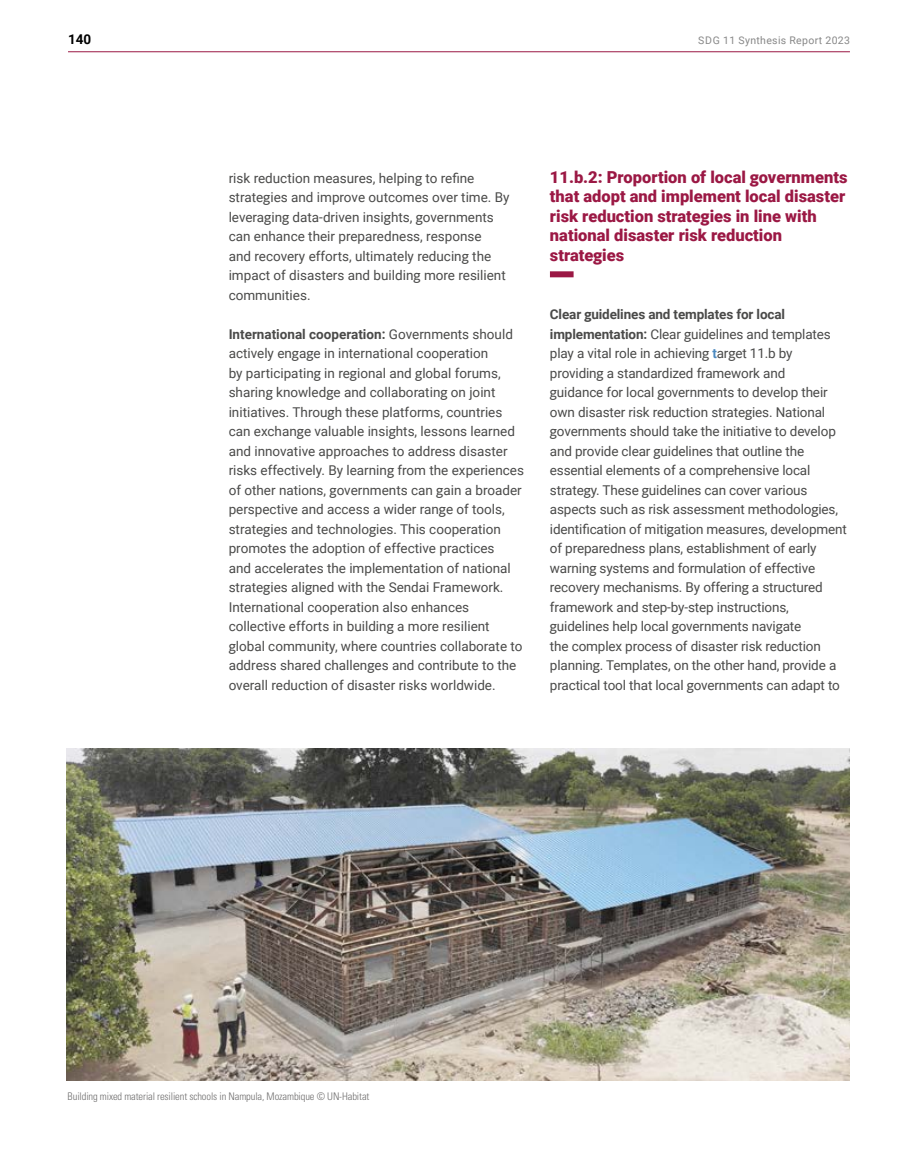
<style>
.page{position:relative;width:918px;height:1170px;background:#fff}
.page>*{position:absolute;margin:0;border:0;box-sizing:border-box;transform-origin:0 0}
.t1{font:900 16.5px/19.5px "Roboto";color:#9b1844}
.t2{font:13.5px/19.5px "Roboto";color:#4a4a49}
.t3{font:700 13.5px "Roboto";color:#000}
.t4{font:300 condensed 10.5px "Univers LT Std";letter-spacing:-.01em;color:#706f6f}
.t5{font:10.5px "Roboto";letter-spacing:.03em;color:#878787}
.s1{font-weight:700}
.s2{font-weight:700;color:#4d8ac0}
</style>
<div class="page">
<hr style="left:68px;top:51px;width:782px;height:1px;background:#9b1844">
<div style="left:550px;top:271px;width:24px;height:6px;background:#9b1844"></div>
<img style="left:67px;top:748px;width:783px;height:332px">
<p class="t3" style="left:68px;top:30px;width:25px">140</p>
<p class="t5" style="left:698px;top:33px;width:153px">SDG 11 Synthesis Report 2023</p>
<p class="t2" style="left:229px;top:167px;width:282px">risk reduction measures, helping to refine strategies and improve outcomes over time. By leveraging data-driven insights, governments can enhance their preparedness, response<br>and recovery efforts, ultimately reducing the impact of disasters and building more resilient communities.</p>
<p class="t2" style="left:229px;top:323px;width:297px"><span class="s1">International cooperation:</span> Governments should actively engage in international cooperation<br>by participating in regional and global forums, sharing knowledge and collaborating on joint initiatives. Through these platforms, countries can exchange valuable insights, lessons learned and innovative approaches to address disaster risks effectively. By learning from the experiences of other nations, governments can gain a broader perspective and access a wider range of tools, strategies and technologies. This cooperation promotes the adoption of effective practices<br>and accelerates the implementation of national strategies aligned with the Sendai Framework.<br>International cooperation also enhances collective efforts in building a more resilient global community, where countries collaborate to address shared challenges and contribute to the overall reduction of disaster risks worldwide.</p>
<p class="t1" style="left:550px;top:166px;width:299px">11.b.2: Proportion of local governments that adopt and implement local disaster risk reduction strategies in line with national disaster risk reduction strategies</p>
<p class="t2" style="left:550px;top:304px;width:298px"><span class="s1">Clear guidelines and templates for local implementation:</span> Clear guidelines and templates play a vital role in achieving <span class="s2">t</span>arget 11.b by providing a standardized framework and<br>guidance for local governments to develop their own disaster risk reduction strategies. National governments should take the initiative to develop and provide clear guidelines that outline the essential elements of a comprehensive local strategy. These guidelines can cover various aspects such as risk assessment methodologies, identification of mitigation measures, development of preparedness plans, establishment of early warning systems and formulation of effective recovery mechanisms. By offering a structured framework and step-by-step instructions, guidelines help local governments navigate<br>the complex process of disaster risk reduction planning. Templates, on the other hand, provide a practical tool that local governments can adapt to</p>
<p class="t4" style="left:68px;top:1089px;width:303px">Building mixed material resilient schools in Nampula, Mozambique © UN-Habitat</p>
</div>
